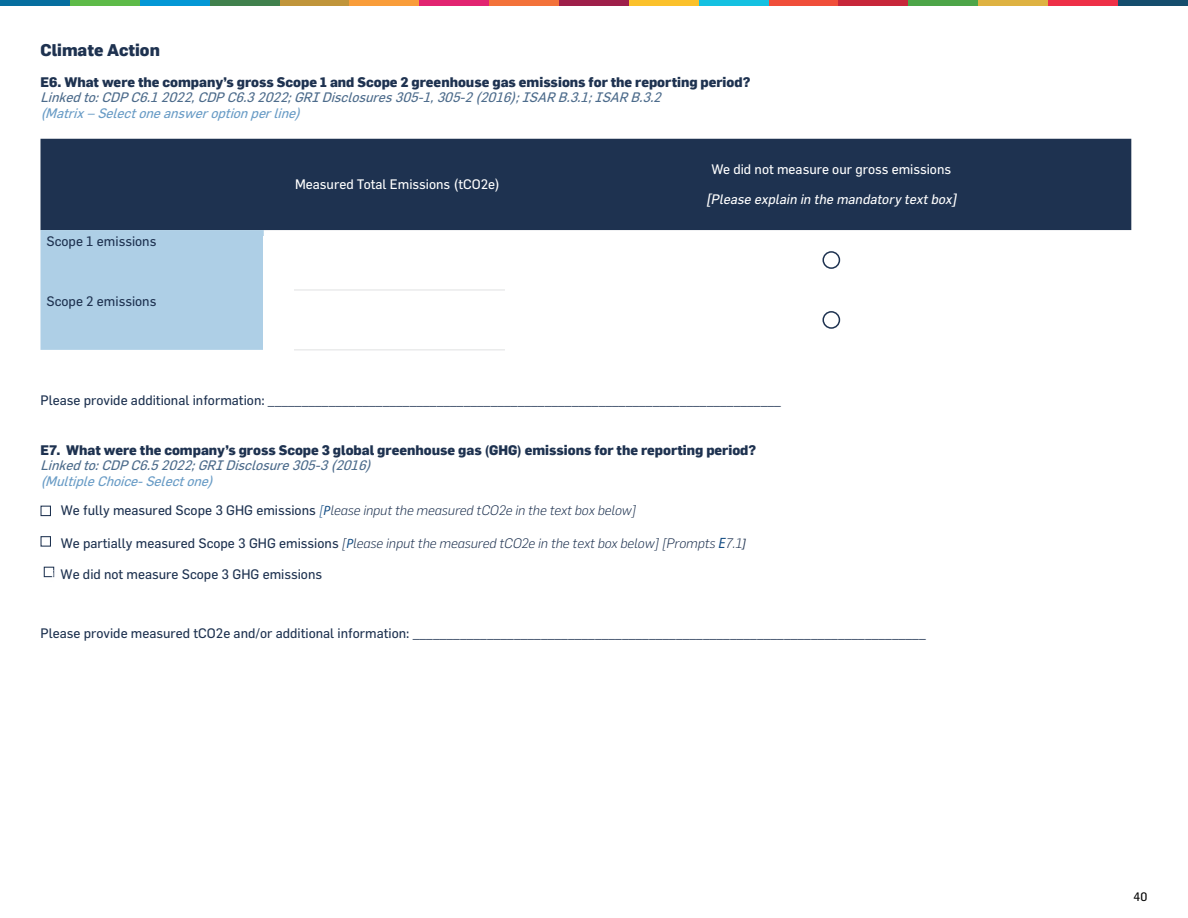
<style>
.page{position:relative;width:1188px;height:918px;background:#fff}
.page>*{position:absolute;margin:0;border:0;box-sizing:border-box;transform-origin:0 0}
.t1{font:800 16.5px "Flama";color:#1e3250}
.t2{font:13.5px "Flama";color:#1e3250}
.t3{font:italic 300 13.5px/29.4px "Flama";color:#1e3250}
.t4{font:800 13.5px "Flama";color:#1e3250}
.t5{font:italic 13.5px "Flama";color:#4c6b8b}
.t6{font:13.5px "Flama";color:#fff}
.t7{font:italic 13.5px "Flama";color:#699cc6}
.t8{font:italic 13.5px "Flama";color:#fff}
.t9{font:12px "Flama";color:#000}
.s1{font-weight:400;color:#699cc6}
.s2{font-weight:400;font-style:normal}
.s3{color:#154e85}
.s4{font-family:"Myriad Pro";font-weight:400;color:#154e85}
.s5{font-family:"Myriad Pro";font-weight:400;font-size:15px;color:#154e85}
.s6{font-family:"Myriad Pro";font-weight:400}
.s7{font-family:"Myriad Pro";color:#fefefe}
</style>
<div class="page">
<div style="left:1118px;top:0;width:70px;height:6px;background:#154d6d"></div>
<div style="left:1048px;top:0;width:70px;height:6px;background:#ee3047"></div>
<div style="left:978px;top:0;width:70px;height:6px;background:#deb242"></div>
<div style="left:908px;top:0;width:70px;height:6px;background:#4da548"></div>
<div style="left:838px;top:0;width:70px;height:6px;background:#c7273a"></div>
<div style="left:769px;top:0;width:69px;height:6px;background:#f04e3a"></div>
<div style="left:699px;top:0;width:70px;height:6px;background:#15c1e1"></div>
<div style="left:629px;top:0;width:70px;height:6px;background:#fbc12b"></div>
<div style="left:559px;top:0;width:70px;height:6px;background:#9e1f4a"></div>
<div style="left:489px;top:0;width:70px;height:6px;background:#f3723a"></div>
<div style="left:419px;top:0;width:70px;height:6px;background:#e22471"></div>
<div style="left:349px;top:0;width:70px;height:6px;background:#f99d3a"></div>
<div style="left:279px;top:0;width:70px;height:6px;background:#c0953b"></div>
<div style="left:210px;top:0;width:69px;height:6px;background:#41814d"></div>
<div style="left:140px;top:0;width:70px;height:6px;background:#0497d5"></div>
<div style="left:70px;top:0;width:70px;height:6px;background:#5ebb49"></div>
<div style="left:0;top:0;width:70px;height:6px;background:#066e9f"></div>
<div style="left:40px;top:139px;width:1091px;height:91px;background:#1e3250"></div>
<div style="left:40px;top:230px;width:224px;height:120px;background:#aecfe6"></div>
<hr style="left:264px;top:290px;width:267px;height:1px;background:#e0e1e2">
<hr style="left:264px;top:349px;width:267px;height:1px;background:#e0e1e2">
<div style="left:822px;top:251px;width:18px;height:18px;border:2px solid #1e3250;border-radius:50%"></div>
<div style="left:822px;top:311px;width:18px;height:18px;border:2px solid #1e3250;border-radius:50%"></div>
<div style="left:41px;top:506px;width:10px;height:10px;border:1px solid #1e3250"></div>
<div style="left:41px;top:536px;width:10px;height:11px;border:1px solid #1e3250"></div>
<div style="left:44px;top:567px;width:10px;height:10px;border:1px solid #1e3250"></div>
<div style="left:264px;top:237px;width:30px;height:117px;background:#fff"></div>
<div style="left:505px;top:234px;width:35px;height:125px;background:#fff"></div>
<p class="t1" style="left:40px;top:38px;width:121px">Climate Action</p>
<p class="t4" style="left:40px;top:72px;width:711px">E6. What were the company’s gross Scope 1 and Scope 2 greenhouse gas emissions for the reporting period?</p>
<p class="t5" style="left:40px;top:89px;width:626px">Linkedto:CDPC6.12022,CDPC6.32022;GRIDisclosures305-1,305-2(2016);ISAR B.3.1;ISAR B.3.2</p>
<p class="t7" style="left:41px;top:105px;width:266px">(Matrix–Selectoneansweroptionperline)</p>
<p class="t2" style="left:46px;top:233px;width:111px">Scope 1 emissions</p>
<p class="t2" style="left:46px;top:293px;width:111px">Scope 2 emissions</p>
<p class="t6" style="left:295px;top:176px;width:206px">Measured Total Emissions (tCO2e)</p>
<p class="t6" style="left:712px;top:161px;width:241px">We did not measure our gross emissions</p>
<p class="t8" style="left:706px;top:191px;width:255px">[Please explain in the mandatory textbox]</p>
<p class="t2" style="left:40px;top:392px;width:742px">Please provide additional information: ____________________________________________________________________________</p>
<p class="t4" style="left:40px;top:440px;width:717px">E7. What were the company’s gross Scope 3 global greenhouse gas (GHG) emissions for the reporting period?</p>
<p class="t5" style="left:40px;top:457px;width:336px">Linkedto:CDPC6.52022;GRIDisclosure305-3(2016)</p>
<p class="t3" style="left:61px;top:465px;width:577px;text-indent:-20px"><span class="s1">(MultipleChoice-Selectone)<br></span><span class="s2">We fully measured Scope 3 GHG emissions</span> <span class="s3">[</span><span class="s4">P</span>lease input the measured tCO2e in the text box below]</p>
<p class="t3" style="left:61px;top:528px;width:687px"><span class="s2">We partially measured Scope 3 GHG emissions</span> [<span class="s4">P</span>lease input the measured tCO2e in the text box below] [Prompts <span class="s5">E</span>7.1<span class="s6">]</span></p>
<p class="t2" style="left:51px;top:566px;width:273px"><span class="s7">jk</span>We did not measure Scope 3 GHG emissions</p>
<p class="t2" style="left:40px;top:625px;width:887px">Please provide measured tCO2e and/or additional information: ____________________________________________________________________________</p>
<p class="t9" style="left:1134px;top:889px;width:15px">40</p>
</div>
